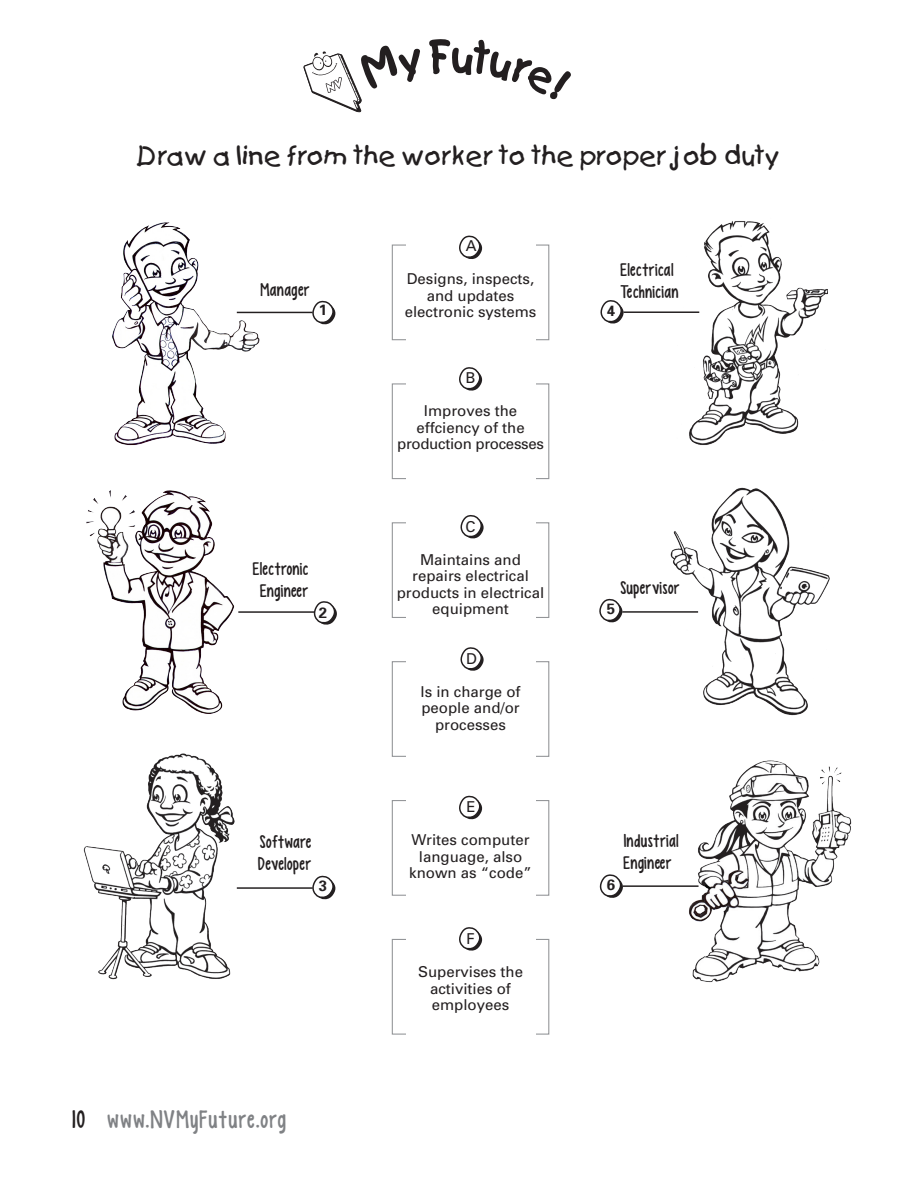
<style>
.page{position:relative;width:918px;height:1188px;background:#fff}
.page>*{position:absolute;margin:0;border:0;box-sizing:border-box;transform-origin:0 0}
.t1{font:29.25px "Kiddy DB Normal";color:#231f20}
.t2{font:25.2px "KG Empireof Dirt";letter-spacing:.05em;color:#808285}
.t3{font:18.45px/22px "KG Empireof Dirt";letter-spacing:.02em;color:#231f20}
.t4{font:18.45px "KG Empireof Dirt";color:#231f20}
.t5{font:15px/16.5px "Univers";color:#231f20;text-align:center}
.t6{font:700 15px "Univers 65";color:#231f20}
.s1{color:#231f20}
</style>
<div class="page">
<svg style="left:303px;top:46px;width:117px;height:66px"></svg>
<svg style="left:429px;top:39px;width:142px;height:60px"></svg>
<svg style="left:311px;top:300px;width:25px;height:25px"></svg>
<svg style="left:313px;top:601px;width:24px;height:24px"></svg>
<svg style="left:599px;top:598px;width:24px;height:25px"></svg>
<svg style="left:312px;top:875px;width:24px;height:25px"></svg>
<hr style="left:237px;top:312px;width:76px;height:1px;background:#231f20">
<hr style="left:238px;top:611px;width:76px;height:2px;background:#231f20">
<hr style="left:237px;top:887px;width:76px;height:2px;background:#231f20">
<svg style="left:600px;top:300px;width:24px;height:24px"></svg>
<hr style="left:623px;top:311px;width:76px;height:2px;background:#231f20">
<hr style="left:622px;top:611px;width:76px;height:2px;background:#231f20">
<svg style="left:599px;top:874px;width:24px;height:24px"></svg>
<hr style="left:623px;top:885px;width:76px;height:2px;background:#231f20">
<div style="left:392px;top:245px;width:157px;height:95px;border:1px solid #939598"></div>
<div style="left:392px;top:383px;width:157px;height:96px;border:1px solid #939598"></div>
<div style="left:392px;top:522px;width:157px;height:96px;border:1px solid #939598"></div>
<div style="left:392px;top:661px;width:157px;height:96px;border:1px solid #939598"></div>
<div style="left:392px;top:800px;width:157px;height:96px;border:1px solid #939598"></div>
<div style="left:392px;top:939px;width:157px;height:96px;border:1px solid #939598"></div>
<div style="left:406px;top:238px;width:129px;height:812px;background:#fff"></div>
<svg style="left:459px;top:235px;width:23px;height:24px"></svg>
<svg style="left:459px;top:367px;width:23px;height:24px"></svg>
<svg style="left:460px;top:515px;width:24px;height:24px"></svg>
<svg style="left:460px;top:647px;width:24px;height:24px"></svg>
<svg style="left:459px;top:795px;width:23px;height:25px"></svg>
<svg style="left:459px;top:927px;width:23px;height:24px"></svg>
<img style="left:83px;top:753px;width:158px;height:227px">
<img style="left:663px;top:487px;width:167px;height:229px">
<img style="left:86px;top:490px;width:148px;height:224px">
<img style="left:674px;top:221px;width:154px;height:224px">
<img style="left:112px;top:222px;width:153px;height:224px">
<img style="left:682px;top:760px;width:170px;height:223px">
<p class="t1" style="left:137px;top:141px;width:644px">Draw a line from the worker to the proper job duty</p>
<p class="t3" style="left:260px;top:278px;width:51px">Manager</p>
<p class="t6" style="left:319px;top:300px;width:10px">1</p>
<p class="t3" style="left:253px;top:558px;width:57px;text-align:center">Electronic<br>Engineer</p>
<p class="t6" style="left:319px;top:603px;width:10px">2</p>
<p class="t3" style="left:258px;top:831px;width:54px">Software<br>Developer</p>
<p class="t6" style="left:319px;top:876px;width:10px">3</p>
<h2 class="t2" style="left:72px;top:1105px;width:215px"><span class="s1">10</span> www.NVMyFuture.org</h2>
<p class="t5" style="left:466px;top:238px;width:12px">A</p>
<p class="t5" style="left:405px;top:271px;width:133px">Designs, inspects, and updates electronic systems</p>
<p class="t5" style="left:466px;top:370px;width:12px">B</p>
<p class="t5" style="left:397px;top:403px;width:148px">Improves the effciency of the production processes</p>
<p class="t5" style="left:466px;top:519px;width:12px">C</p>
<p class="t5" style="left:397px;top:552px;width:149px">Maintains and repairs electrical products in electrical equipment</p>
<p class="t5" style="left:466px;top:651px;width:12px">D</p>
<p class="t5" style="left:421px;top:684px;width:102px">Is in charge of people and/or processes</p>
<p class="t5" style="left:467px;top:799px;width:11px">E</p>
<p class="t5" style="left:409px;top:832px;width:124px">Writes computer language, also known as “code”</p>
<p class="t5" style="left:466px;top:931px;width:10px">F</p>
<p class="t5" style="left:418px;top:964px;width:107px">Supervises the activities of employees</p>
<p class="t3" style="left:621px;top:259px;width:60px">Electrical<br>Technician</p>
<p class="t6" style="left:607px;top:301px;width:10px">4</p>
<p class="t4" style="left:621px;top:577px;width:61px">Supervisor</p>
<p class="t6" style="left:607px;top:599px;width:10px">5</p>
<p class="t6" style="left:607px;top:875px;width:10px">6</p>
<p class="t3" style="left:624px;top:830px;width:57px">Industrial<br>Engineer</p>
</div>
